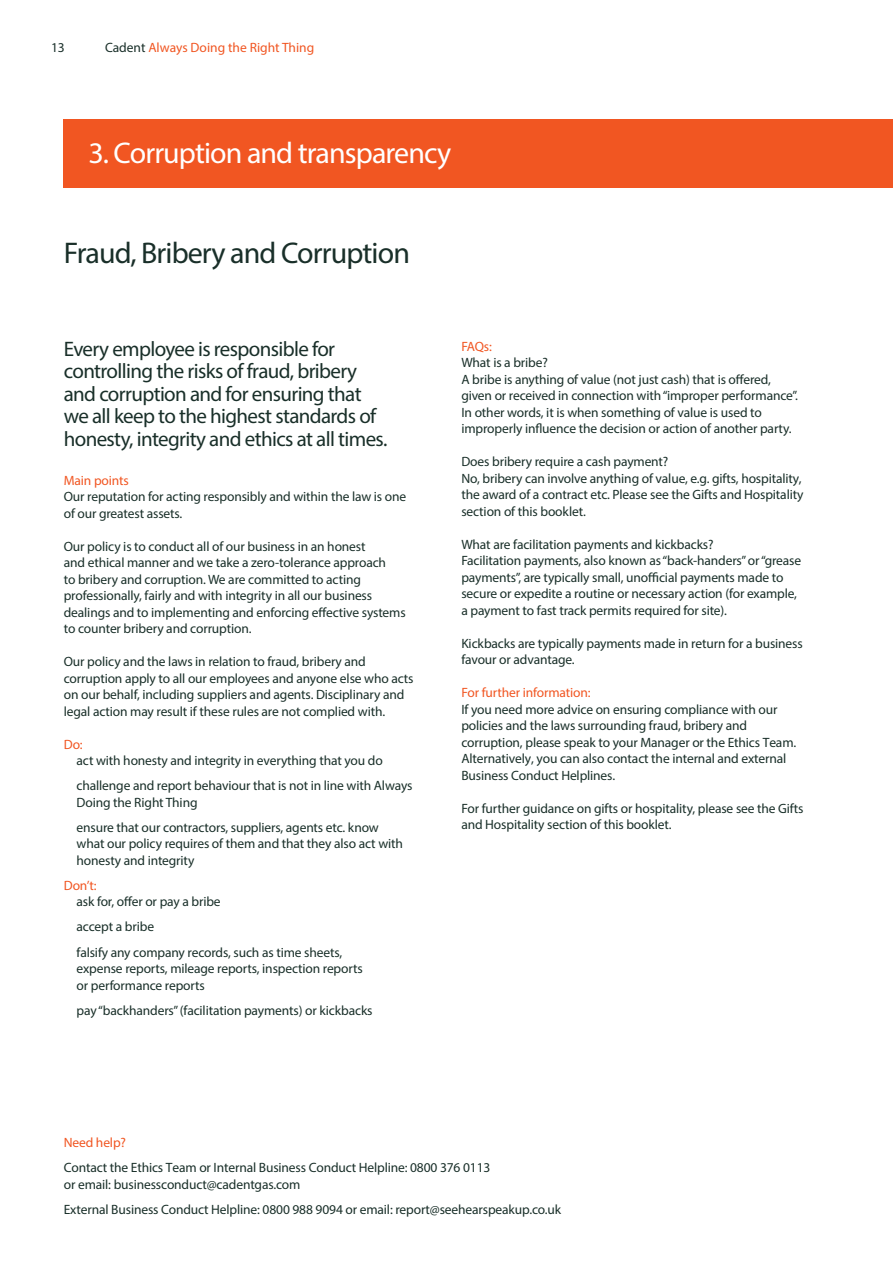
<style>
.page{position:relative;width:893px;height:1263px;background:#fff}
.page>*{position:absolute;margin:0;border:0;box-sizing:border-box;transform-origin:0 0}
.Heading_L1{font:30px "Myriad Pro";letter-spacing:-.03em;color:#fff}
.Heading_L1-2{font:30px "Myriad Pro";letter-spacing:-.03em;color:#192f29}
.Intro_1{font:21px/22.5px "Myriad Pro";letter-spacing:-.03em;color:#192f29}
.Body_Copy{font:13.5px/16.5px "Myriad Pro";letter-spacing:-.01em;color:#192f29}
.Sub_head_L1{font:13.5px "Myriad Pro";letter-spacing:-.005em;color:#f15622}
.s1{color:#192f29}
.s2{color:#f15622}
</style>
<div class="page">
<div style="left:64px;top:119px;width:829px;height:68px;background:#f15622"></div>
<p class="Body_Copy" style="left:51px;top:39px;width:15px">13</p>
<p class="Sub_head_L1" style="left:105px;top:39px;width:211px"><span class="s1">Cadent</span> Always Doing the Right Thing</p>
<p class="Heading_L1" style="left:88px;top:134px;width:364px">3. Corruption and transparency</p>
<p class="Heading_L1-2" style="left:64px;top:234px;width:348px">Fraud, Bribery and Corruption</p>
<p class="Intro_1" style="left:64px;top:337px;width:325px">Every employee is responsible for controlling the risks of fraud, bribery and corruption and for ensuring that we all keep to the highest standards of honesty, integrity and ethics at all times.</p>
<p class="Sub_head_L1" style="left:64px;top:472px;width:67px">Main points</p>
<p class="Body_Copy" style="left:64px;top:488px;width:344px">Our reputation for acting responsibly and within the law is one of our greatest assets.</p>
<p class="Body_Copy" style="left:64px;top:538px;width:343px">Our policy is to conduct all of our business in an honest<br>and ethical manner and we take a zero-tolerance approach<br>to bribery and corruption. We are committed to acting professionally, fairly and with integrity in all our business dealings and to implementing and enforcing effective systems to counter bribery and corruption.</p>
<p class="Body_Copy" style="left:64px;top:653px;width:351px">Our policy and the laws in relation to fraud, bribery and corruption apply to all our employees and anyone else who acts on our behalf, including suppliers and agents. Disciplinary and legal action may result if these rules are not complied with.</p>
<p class="Sub_head_L1" style="left:64px;top:736px;width:20px">Do:</p>
<p class="Body_Copy" style="left:77px;top:752px;width:308px">act with honesty and integrity in everything that you do</p>
<p class="Body_Copy" style="left:77px;top:777px;width:337px">challenge and report behaviour that is not in line with Always<br>Doing the Right Thing</p>
<p class="Body_Copy" style="left:77px;top:819px;width:328px">ensure that our contractors, suppliers, agents etc. know what our policy requires of them and that they also act with honesty and integrity</p>
<p class="Sub_head_L1" style="left:64px;top:877px;width:34px">Don’t:</p>
<p class="Body_Copy" style="left:77px;top:893px;width:146px">ask for, offer or pay a bribe</p>
<p class="Body_Copy" style="left:77px;top:918px;width:79px">accept a bribe</p>
<p class="Body_Copy" style="left:77px;top:943px;width:288px">falsify any company records, such as time sheets, expense reports, mileage reports, inspection reports or performance reports</p>
<p class="Body_Copy" style="left:77px;top:1001px;width:298px">pay “backhanders” (facilitation payments) or kickbacks</p>
<p class="Body_Copy" style="left:461px;top:338px;width:338px"><span class="s2">FAQs:<br></span>What is a bribe?<br>A bribe is anything of value (not just cash) that is offered, given or received in connection with“improper performance”.<br>In other words, it is when something of value is used to improperly influence the decision or action of another party.</p>
<p class="Body_Copy" style="left:461px;top:453px;width:344px">Does bribery require a cash payment?<br>No, bribery can involve anything of value, e.g. gifts, hospitality, the award of a contract etc. Please see the Gifts and Hospitality section of this booklet.</p>
<p class="Body_Copy" style="left:461px;top:536px;width:341px">What are facilitation payments and kickbacks?<br>Facilitation payments, also known as“back-handers”or “grease payments”, are typically small, unofficial payments made to secure or expedite a routine or necessary action (for example, a payment to fast track permits required for site).</p>
<p class="Body_Copy" style="left:461px;top:635px;width:343px">Kickbacks are typically payments made in return for a business favour or advantage.</p>
<p class="Body_Copy" style="left:461px;top:684px;width:336px"><span class="s2">For further information:<br></span>If you need more advice on ensuring compliance with our policies and the laws surrounding fraud, bribery and corruption, please speak to your Manager or the Ethics Team.<br>Alternatively, you can also contact the internal and external Business Conduct Helplines.</p>
<p class="Body_Copy" style="left:461px;top:800px;width:344px">For further guidance on gifts or hospitality, please see the Gifts and Hospitality section of this booklet.</p>
<p class="Body_Copy" style="left:64px;top:1130px;width:428px;line-height:24.8px"><span class="s2">Need help?<br></span>Contact the Ethics Team or Internal Business Conduct Helpline: 0800 376 0113</p>
<p class="Body_Copy" style="left:64px;top:1172px;width:499px;line-height:25px">or email: businessconduct@cadentgas.com<br>External Business Conduct Helpline: 0800 988 9094 or email: report@seehearspeakup.co.uk</p>
</div>
